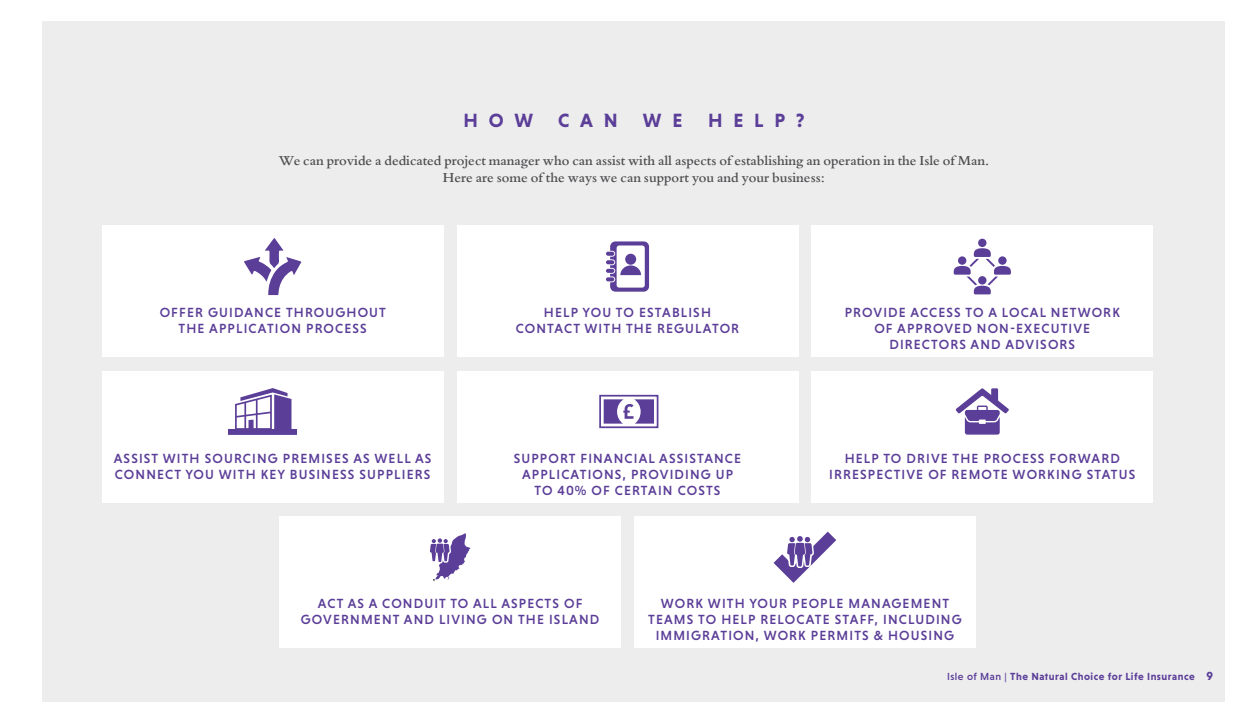
<style>
.page{position:relative;width:1255px;height:723px;background:#fff}
.page>*{position:absolute;margin:0;border:0;box-sizing:border-box;transform-origin:0 0}
.t1{font:700 19.5px "Niveau Grotesk";letter-spacing:.555em;color:#5b3e98}
.t2{font:600 14.25px/17.1px "Bembo";color:#4d4d4f;text-align:center}
.t3{font:500 13.5px/16.2px "Niveau Grotesk";letter-spacing:.085em;color:#5b3e98;text-align:center}
.t4{font:700 10.5px "Niveau Grotesk";letter-spacing:.05em;color:#5b3e98}
.s1{font-weight:500}
.s2{font-size:12px}
</style>
<div class="page">
<div style="left:43px;top:21px;width:1182px;height:681px;background:#ededee"></div>
<div style="left:102px;top:225px;width:341px;height:132px;background:#fff"></div>
<div style="left:457px;top:225px;width:341px;height:132px;background:#fff"></div>
<div style="left:457px;top:371px;width:341px;height:132px;background:#fff"></div>
<div style="left:811px;top:225px;width:341px;height:132px;background:#fff"></div>
<div style="left:102px;top:371px;width:341px;height:132px;background:#fff"></div>
<div style="left:811px;top:371px;width:341px;height:132px;background:#fff"></div>
<div style="left:279px;top:516px;width:341px;height:132px;background:#fff"></div>
<div style="left:634px;top:516px;width:341px;height:132px;background:#fff"></div>
<svg style="left:228px;top:388px;width:69px;height:47px"></svg>
<div style="left:599px;top:395px;width:59px;height:33px;border:2px solid #5b3e98"></div>
<svg style="left:603px;top:399px;width:51px;height:25px"></svg>
<svg style="left:955px;top:388px;width:53px;height:47px"></svg>
<svg style="left:244px;top:238px;width:57px;height:57px"></svg>
<svg style="left:606px;top:241px;width:43px;height:51px"></svg>
<div style="left:978px;top:239px;width:8px;height:8px;background:#5b3e98;border-radius:50%"></div>
<svg style="left:953px;top:248px;width:57px;height:46px"></svg>
<svg style="left:773px;top:532px;width:63px;height:51px"></svg>
<svg style="left:430px;top:533px;width:40px;height:48px"></svg>
<h1 class="t1" style="left:463px;top:109px;width:71px">HOW</h1>
<h1 class="t1" style="left:558px;top:109px;width:61px">CAN</h1>
<h1 class="t1" style="left:643px;top:109px;width:41px">W E</h1>
<h1 class="t1" style="left:708px;top:109px;width:98px">HELP?</h1>
<p class="t2" style="left:278px;top:151px;width:712px">We can provide a dedicated project manager who can assist with all aspects of establishing an operation in the Isle of Man.<br>Here are some of the ways we can support you and your business:</p>
<p class="t3" style="left:160px;top:304px;width:228px">OFFER GUIDANCE THROUGHOUT<br>THE APPLICATION PROCESS</p>
<p class="t3" style="left:114px;top:450px;width:319px;text-align:left">ASSIST WITH SOURCING PREMISES AS WELL AS<br>CONNECT YOU WITH KEY BUSINESS SUPPLIERS</p>
<p class="t3" style="left:516px;top:304px;width:225px">HELP YOU TO ESTABLISH<br>CONTACT WITH THE REGULATOR</p>
<p class="t3" style="left:513px;top:450px;width:229px">SUPPORT FINANCIAL ASSISTANCE<br>APPLICATIONS, PROVIDING UP<br>TO 40% OF CERTAIN COSTS</p>
<p class="t3" style="left:844px;top:304px;width:277px">PROVIDE ACCESS TO A LOCAL NETWORK<br>OF APPROVED NON-EXECUTIVE<br>DIRECTORS AND ADVISORS</p>
<p class="t3" style="left:829px;top:450px;width:307px">HELP TO DRIVE THE PROCESS FORWARD<br>IRRESPECTIVE OF REMOTE WORKING STATUS</p>
<p class="t3" style="left:301px;top:595px;width:300px">ACT AS A CONDUIT TO ALL ASPECTS OF<br>GOVERNMENT AND LIVING ON THE ISLAND</p>
<p class="t3" style="left:648px;top:595px;width:315px">WORK WITH YOUR PEOPLE MANAGEMENT<br>TEAMS TO HELP RELOCATE STAFF, INCLUDING<br>IMMIGRATION, WORK PERMITS &amp; HOUSING</p>
<p class="t4" style="left:946px;top:671px;width:267px"><span class="s1">Isle of Man |</span> The Natural Choice for Life Insurance <span class="s2">9</span></p>
</div>
